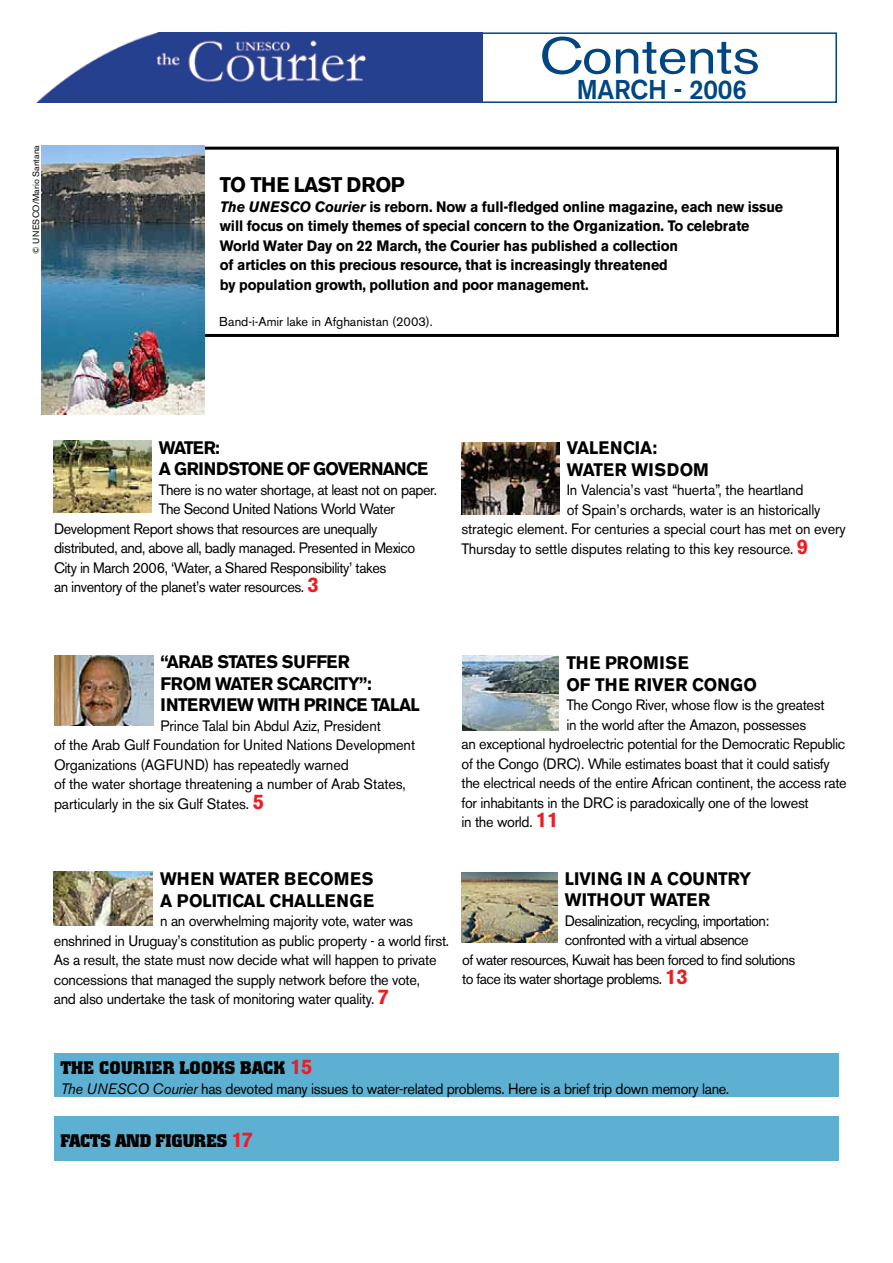
<style>
.page{position:relative;width:893px;height:1263px;background:#fff}
.page>*{position:absolute;margin:0;border:0;box-sizing:border-box;transform-origin:0 0}
.t1{font:51px "Akzidenz Grotesk BE";letter-spacing:-.01em;color:#004683;scale:1.12 1}
.t2{font:500 27px "Akzidenz Grotesk BE";letter-spacing:-.01em;color:#004683;scale:.96 1}
.t3{font:700 21px "Akzidenz Grotesk BE";letter-spacing:-.03em;color:#000;scale:.96 1}
.t4{font:700 18px/21.6px "Akzidenz Grotesk BE";color:#000;scale:.95 1}
.t5{font:700 18px/21.6px "Akzidenz Grotesk BE";letter-spacing:-.03em;color:#000;scale:.95 1}
.t6{font:700 18px/21.6px "Akzidenz Grotesk BE";letter-spacing:-.05em;color:#000;scale:.95 1}
.t7{font:700 18px/21.6px "Akzidenz Grotesk BE";letter-spacing:.02em;color:#000;scale:.95 1}
.t8{font:700 18px "Colossalis";letter-spacing:.02em;color:#000}
.t9{font:700 18px "Colossalis";color:#000}
.t10{font:15px/19.5px "Akzidenz Grotesk BE";letter-spacing:-.02em;color:#000;scale:.96 1}
.t11{font:700 15px/19.5px "Akzidenz Grotesk BE";letter-spacing:-.01em;color:#000;scale:.95 1}
.t12{font:15px "Akzidenz Grotesk BE";letter-spacing:-.04em;color:#000;scale:.96 1}
.t13{font:12.75px "Akzidenz Grotesk BE";color:#000}
.t14{font:9px "Akzidenz Grotesk BE";color:#000}
.s1{font-style:italic}
.s2{font-weight:700;font-size:21px;color:#ed1d24}
.s3{font-family:"Akzidenz Grotesk BE";font-size:21px;color:#ed1d24}
</style>
<div class="page">
<div style="left:462px;top:32px;width:375px;height:71px;border:2px solid #004683"></div>
<img style="left:37px;top:32px;width:445px;height:71px">
<div style="left:54px;top:147px;width:785px;height:190px;border:3px solid #000"></div>
<img style="left:41px;top:146px;width:163px;height:269px">
<img style="left:53px;top:440px;width:98px;height:73px">
<img style="left:54px;top:656px;width:99px;height:69px">
<img style="left:54px;top:871px;width:98px;height:55px">
<img style="left:461px;top:442px;width:98px;height:72px">
<img style="left:462px;top:656px;width:97px;height:74px">
<img style="left:461px;top:872px;width:96px;height:71px">
<div style="left:54px;top:1054px;width:785px;height:43px;background:#5db0d1"></div>
<div style="left:54px;top:1116px;width:785px;height:45px;background:#5db0d1"></div>
<p class="t14" style="left:31px;top:254px;width:110px;rotate:-90deg">© UNESCO/Mario Santana</p>
<h1 class="t1" style="left:539px;top:25px;width:198px">Contents</h1>
<h2 class="t2" style="left:577px;top:73px;width:179px">MARch - 2006</h2>
<h3 class="t3" style="left:220px;top:173px;width:192px">To the last drop</h3>
<p class="t11" style="left:220px;top:197px;width:595px"><span class="s1">The UNESCO Courier</span> is reborn. Now a full-fledged online magazine, each new issue will focus on timely themes of special concern to the Organization. To celebrate World Water Day on 22 March, the Courier has published a collection<br>of articles on this precious resource, that is increasingly threatened<br>by population growth, pollution and poor management.</p>
<p class="t13" style="left:219px;top:314px;width:215px">Band-i-Amir lake in Afghanistan (2003).</p>
<p class="t6" style="left:159px;top:437px;width:285px">Water:<br>A Grindstone of Governance</p>
<p class="t10" style="left:159px;top:480px;width:291px">There is no water shortage, at least not on paper.</p>
<p class="t10" style="left:159px;top:499px;width:247px">The Second United Nations World Water</p>
<p class="t10" style="left:54px;top:519px;width:338px">Development Report shows that resources are unequally</p>
<p class="t10" style="left:54px;top:538px;width:378px">distributed, and, above all, badly managed. Presented in Mexico</p>
<p class="t10" style="left:54px;top:558px;width:348px">City in March 2006, ‘Water, a Shared Responsibility’ takes</p>
<p class="t10" style="left:54px;top:577px;width:277px">an inventory of the planet’s water resources. <span class="s2">3</span></p>
<p class="t4" style="left:567px;top:437px;width:151px">Valencia:<br>Water Wisdom</p>
<p class="t10" style="left:567px;top:480px;width:248px">In Valencia’s vast “huerta”, the heartland</p>
<p class="t10" style="left:567px;top:500px;width:266px">of Spain’s orchards, water is an historically</p>
<p class="t10" style="left:461px;top:519px;width:402px">strategic element. For centuries a special court has met on every</p>
<p class="t10" style="left:461px;top:539px;width:363px">Thursday to settle disputes relating to this key resource. <span class="s2">9</span></p>
<p class="t5" style="left:161px;top:651px;width:274px">“Arab States Suffer<br>from Water Scarcity”:<br>I nterview with Prince Talal</p>
<p class="t10" style="left:54px;top:716px;width:378px;text-indent:107px">Prince Talal bin Abdul Aziz, President<br>of the Arab Gulf Foundation for United Nations Development Organizations (AGFUND) has repeatedly warned<br>of the water shortage threatening a number of Arab States, particularly in the six Gulf States. <span class="s2">5</span></p>
<p class="t7" style="left:566px;top:652px;width:202px">The Promise<br>of the River Congo</p>
<p class="t10" style="left:566px;top:695px;width:271px">The Congo River, whose flow is the greatest</p>
<p class="t10" style="left:566px;top:715px;width:251px">in the world after the Amazon, possesses</p>
<p class="t10" style="left:461px;top:734px;width:401px">an exceptional hydroelectric potential for the Democratic Republic</p>
<p class="t10" style="left:461px;top:754px;width:385px">of the Congo (DRC). While estimates boast that it could satisfy</p>
<p class="t10" style="left:461px;top:773px;width:403px">the electrical needs of the entire African continent, the access rate</p>
<p class="t10" style="left:461px;top:793px;width:363px">for inhabitants in the DRC is paradoxically one of the lowest</p>
<p class="t10" style="left:461px;top:812px;width:102px">in the world. <span class="s2">11</span></p>
<p class="t4" style="left:160px;top:868px;width:227px">When Water becomes a Political Challeng e</p>
<p class="t10" style="left:54px;top:911px;width:413px;text-indent:106px">n an overwhelming majority vote, water was enshrined in Uruguay’s constitution as public property - a world first.<br>As a result, the state must now decide what will happen to private concessions that managed the supply network before the vote,<br>and also undertake the task of monitoring water quality. <span class="s2">7</span></p>
<p class="t4" style="left:565px;top:868px;width:198px">Living in a Country<br>Without Water</p>
<p class="t12" style="left:565px;top:911px;width:214px">Desalinization, recycling, importation:</p>
<p class="t12" style="left:565px;top:931px;width:193px">confronted with a virtual absence</p>
<p class="t12" style="left:462px;top:950px;width:348px">of water resources, Kuwait has been forced to find solutions</p>
<p class="t12" style="left:462px;top:970px;width:236px">to face its water shortage problems. <span class="s2">13</span></p>
<p class="t8" style="left:60px;top:1057px;width:254px">THE COURIER LOOKS BACK <span class="s3">15</span></p>
<p class="t10" style="left:61px;top:1079px;width:698px"><span class="s1">The UNESCO Courier</span> has devoted many issues to water-related problems. Here is a brief trip down memory lane<span class="s1">.</span></p>
<p class="t9" style="left:60px;top:1130px;width:194px">FACTS AND FIGURES <span class="s3">17</span></p>
</div>
